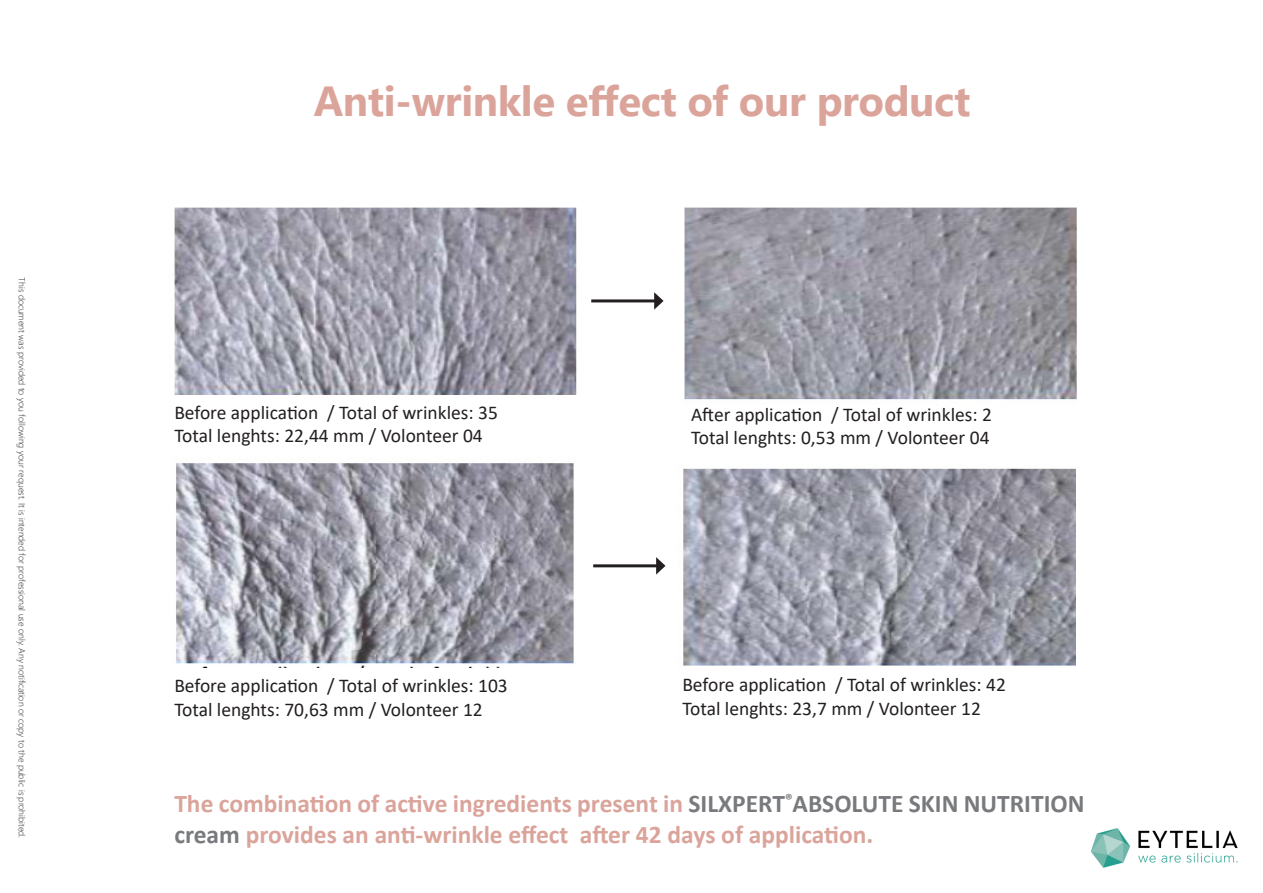
<style>
.page{position:relative;width:1263px;height:893px;background:#fff}
.page>*{position:absolute;margin:0;border:0;box-sizing:border-box;transform-origin:0 0}
.body{font:700 42px "Segoe UI";letter-spacing:-.01em;color:#dba49b}
.t1{font:700 25.5px/30.6px "Calibri";color:#dba49b}
.t2{font:19.5px "Calibri";color:#231f20}
.t3{font:300 9px "Segoe UI";color:#231f20}
.s1{color:#787a7d}
</style>
<div class="page">
<img style="left:174px;top:207px;width:403px;height:187px">
<img style="left:684px;top:207px;width:393px;height:193px">
<img style="left:175px;top:463px;width:399px;height:204px">
<img style="left:683px;top:468px;width:393px;height:198px">
<hr style="left:593px;top:564px;width:66px;height:3px;background:#231f20">
<svg style="left:656px;top:557px;width:9px;height:18px"></svg>
<hr style="left:591px;top:299px;width:66px;height:3px;background:#231f20">
<svg style="left:654px;top:292px;width:9px;height:18px"></svg>
<img style="left:1091px;top:828px;width:147px;height:40px">
<p class="t3" style="left:30px;top:277px;width:562px;rotate:90deg">This document was provided to you following your request. It is intended for professional use only. Any notification or copy to the public is prohibited.</p>
<p class="body" style="left:314px;top:61px;width:658px">Anti-wrinkle effect of our product</p>
<p class="t2" style="left:174px;top:399px;width:325px">Before application / Total of wrinkles: 35</p>
<p class="t2" style="left:174px;top:422px;width:310px">Total lenghts: 22,44 mm / Volonteer 04</p>
<p class="t2" style="left:174px;top:672px;width:335px">Before application / Total of wrinkles: 103</p>
<p class="t2" style="left:174px;top:696px;width:310px">Total lenghts: 70,63 mm / Volonteer 12</p>
<p class="t2" style="left:691px;top:401px;width:302px">After application / Total of wrinkles: 2</p>
<p class="t2" style="left:691px;top:424px;width:300px">Total lenghts: 0,53 mm / Volonteer 04</p>
<p class="t2" style="left:682px;top:671px;width:325px">Before application / Total of wrinkles: 42</p>
<p class="t2" style="left:682px;top:695px;width:300px">Total lenghts: 23,7 mm / Volonteer 12</p>
<p class="t1" style="left:174px;top:788px;width:912px">The combination of active ingredients present in <span class="s1">SILXPERT</span><sup>®</sup><span class="s1">ABSOLUTE SKIN NUTRITION cream</span> provides an anti-wrinkle effect after 42 days of application.</p>
</div>
